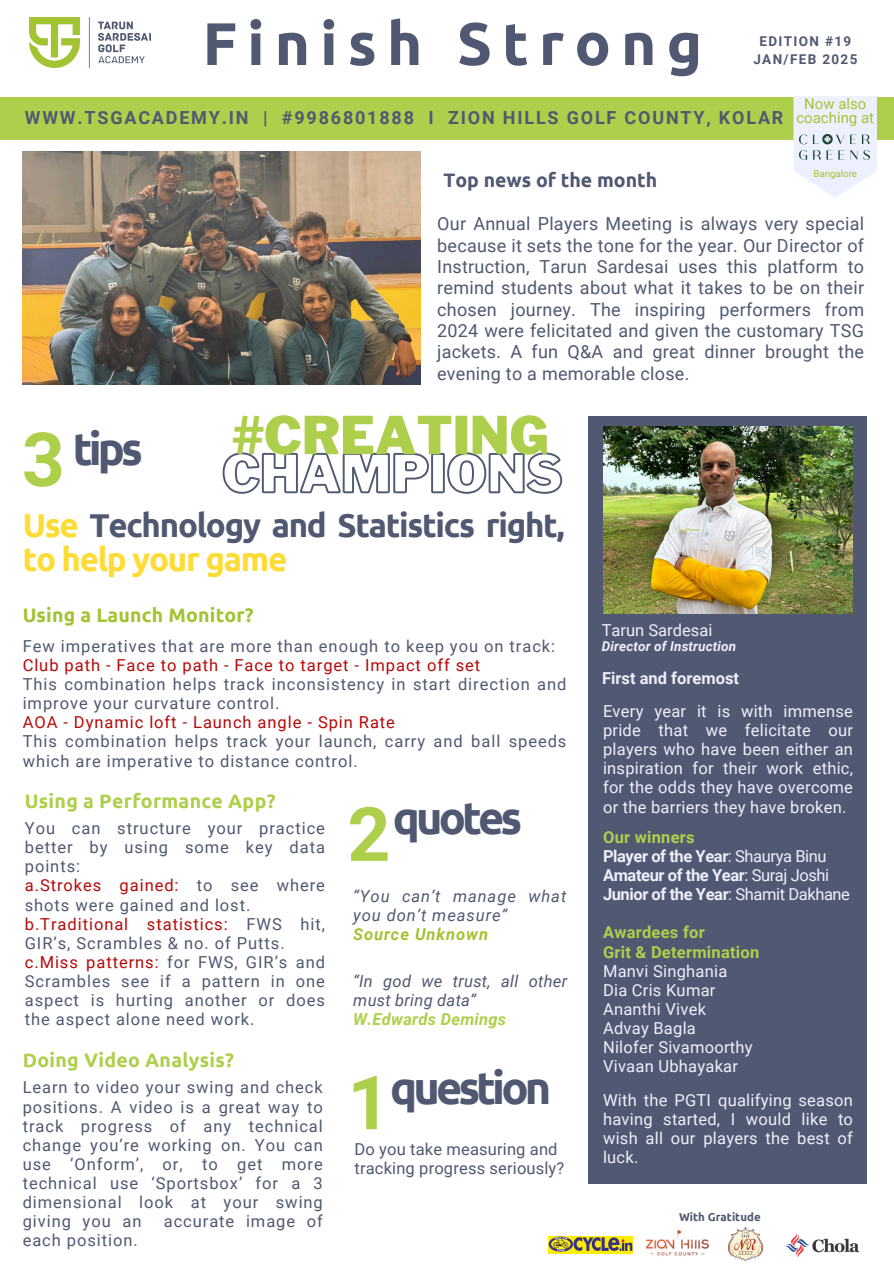
<style>
.page{position:relative;width:894px;height:1264px;background:#fff}
.page>*{position:absolute;margin:0;border:0;box-sizing:border-box;transform-origin:0 0}
.t1{font:700 75px "Roboto";color:#aecf4c}
.t2{font:700 60px "Ubuntu";letter-spacing:.17em;color:#505971}
.t3{font:900 51.75px "Libre Franklin";color:#aecf4c}
.t4{font:700 45px "Ubuntu";letter-spacing:-.09em;color:#505971}
.t5{font:700 33px/33.8px "Ubuntu";letter-spacing:-.04em;color:#505971}
.t6{font:700 19.5px "Ubuntu";letter-spacing:.015em;color:#aecf4c}
.t7{font:700 19.5px "Ubuntu";letter-spacing:.01em;color:#a3c332}
.t8{font:700 19.5px "Ubuntu";color:#505971}
.t9{font:18px/21.3px "Roboto";letter-spacing:.015em;color:#505971;text-align:justify}
.t10{font:700 18px "Roboto";letter-spacing:.1em;color:#505971}
.t11{font:16.5px/19.2px "Roboto";letter-spacing:.06em;color:#505971}
.t12{font:16.5px/19.2px "Roboto";letter-spacing:.015em;color:#edf0ff;text-align:justify}
.t13{font:700 16.5px "Roboto";letter-spacing:-.025em;color:#edf0ff}
.t14{font:16.5px "Roboto";letter-spacing:.06em;color:#b40908}
.t15{font:16.5px/19.2px "Roboto";letter-spacing:.01em;color:#505971}
.t16{font:700 16.5px "Roboto";letter-spacing:.015em;color:#aecf4c}
.t17{font:italic 16.5px/19.2px "Roboto";letter-spacing:.015em;color:#505971}
.t18{font:italic 16.5px/19.2px "Roboto";letter-spacing:.06em;color:#505971}
.t19{font:italic 700 16.5px "Roboto";letter-spacing:.015em;color:#aecf4c}
.t20{font:700 16.5px "Roboto";color:#edf0ff}
.t21{font:italic 700 16.5px "Roboto";letter-spacing:.055em;color:#a3c332}
.t22{font:15px/14.7px "Roboto";color:#a3c332;text-align:center}
.t23{font:700 13.5px "Roboto";letter-spacing:.1em;color:#505971}
.t24{font:italic 700 13.5px "Roboto";letter-spacing:.01em;color:#edf0ff}
.t25{font:700 11.4px "Ubuntu";color:#505971}
.t26{font:9.75px "Roboto";color:#a3c332}
.s1{color:#ffdb36}
.s2{color:#b40908}
.s3{font-weight:400}
</style>
<div class="page">
<img style="left:30px;top:18px;width:120px;height:49px">
<div style="left:0;top:97px;width:893px;height:43px;background:#aecf4c"></div>
<svg style="left:793px;top:96px;width:83px;height:101px"></svg>
<img style="left:798px;top:134px;width:71px;height:26px">
<img style="left:785px;top:1233px;width:75px;height:25px">
<img style="left:645px;top:1229px;width:65px;height:27px">
<img style="left:549px;top:1236px;width:83px;height:17px">
<img style="left:728px;top:1227px;width:35px;height:33px">
<img style="left:23px;top:151px;width:397px;height:233px">
<svg style="left:222px;top:452px;width:341px;height:42px"></svg>
<div style="left:588px;top:417px;width:278px;height:766px;background:#505971"></div>
<img style="left:603px;top:426px;width:249px;height:187px">
<p class="t2" style="left:202px;top:9px;width:501px">Finish Strong</p>
<p class="t23" style="left:759px;top:33px;width:93px">EDITION #19</p>
<p class="t23" style="left:753px;top:51px;width:105px">JAN/FEB 2025</p>
<p class="t10" style="left:25px;top:107px;width:759px">WWW.TSGACADEMY.IN | #9986801888 I ZION HILLS GOLF COUNTY, KOLAR</p>
<h2 class="t22" style="left:796px;top:96px;width:79px">Now also coaching at</h2>
<p class="t8" style="left:443px;top:169px;width:215px">Top news of the month</p>
<p class="t26" style="left:813px;top:168px;width:45px">Bangalore</p>
<p class="t9" style="left:437px;top:213px;width:428px">Our Annual Players Meeting is always very special because it sets the tone for the year. Our Director of Instruction, Tarun Sardesai uses this platform to remind students about what it takes to be on their chosen journey. The inspiring performers from 2024 were felicitated and given the customary TSG jackets. A fun Q&amp;A and great dinner brought the evening to a memorable close.</p>
<h6 class="t3" style="left:232px;top:404px;width:317px">#CREATING</h6>
<p class="t1" style="left:22px;top:416px;width:44px">3</p>
<p class="t4" style="left:73px;top:422px;width:72px">tips</p>
<h1 class="t5" style="left:23px;top:508px;width:543px"><span class="s1">Use</span> Technology and Statistics right, <span class="s1">to help your game</span></h1>
<p class="t7" style="left:23px;top:604px;width:233px">Using a Launch Monitor?</p>
<h3 class="t11" style="left:23px;top:636px;width:534px">Few imperatives that are more than enough to keep you on track:</h3>
<p class="t14" style="left:23px;top:655px;width:459px">Club path - Face to path - Face to target - Impact off set</p>
<h4 class="t11" style="left:23px;top:674px;width:545px">This combination helps track inconsistency in start direction and improve your curvature control.</h4>
<p class="t14" style="left:23px;top:713px;width:374px">AOA - Dynamic loft - Launch angle - Spin Rate</p>
<p class="t11" style="left:23px;top:732px;width:545px">This combination helps track your launch, carry and ball speeds which are imperative to distance control.</p>
<p class="t6" style="left:25px;top:790px;width:252px">Using a Performance App?</p>
<p class="t1" style="left:347px;top:791px;width:44px">2</p>
<p class="t4" style="left:393px;top:791px;width:131px">quotes</p>
<p class="t11" style="left:25px;top:818px;width:301px;text-align:justify">You can structure your practice better by using some key data points:</p>
<p class="t11" style="left:25px;top:876px;width:301px"><span class="s2">a.Strokes gained:</span> to see where shots were gained and lost.</p>
<p class="t11" style="left:25px;top:914px;width:301px"><span class="s2">b.Traditional statistics:</span> FWS hit,<br>GIR’s, Scrambles &amp; no. of Putts.</p>
<p class="t11" style="left:25px;top:952px;width:301px;text-align:justify"><span class="s2">c.Miss patterns:</span> for FWS, GIR’s and Scrambles see if a pattern in one aspect is hurting another or does the aspect alone need work.</p>
<p class="t6" style="left:23px;top:1049px;width:213px">Doing Video Analysis?</p>
<h5 class="t11" style="left:23px;top:1078px;width:301px;text-align:justify">Learn to video your swing and check positions. A video is a great way to track progress of any technical change you’re working on. You can use ‘Onform’, or, to get more technical use ‘Sportsbox’ for a 3 dimensional look at your swing giving you an</h5>
<p class="t18" style="left:353px;top:886px;width:214px">“You can’t manage what you don’t measure”</p>
<p class="t21" style="left:353px;top:925px;width:136px">Source Unknown</p>
<p class="t17" style="left:353px;top:971px;width:215px">“In god we trust, all other must bring data”</p>
<p class="t19" style="left:353px;top:1010px;width:154px">W.Edwards Demings</p>
<p class="t1" style="left:347px;top:1059px;width:44px">1</p>
<p class="t4" style="left:390px;top:1062px;width:162px">question</p>
<p class="t15" style="left:354px;top:1139px;width:211px">Do you take measuring and tracking progress seriously?</p>
<h5 class="t11" style="left:164px;top:1211px;width:161px">accurate image of</h5>
<h5 class="t11" style="left:23px;top:1231px;width:117px">each position.</h5>
<p class="t12" style="left:601px;top:620px;width:112px">Tarun Sardesai</p>
<p class="t24" style="left:601px;top:638px;width:136px">Director of Instruction</p>
<p class="t20" style="left:602px;top:668px;width:138px">First and foremost</p>
<p class="t12" style="left:603px;top:701px;width:251px">Every year it is with immense pride that we felicitate our players who have been either an inspiration for their work ethic, for the odds they have overcome or the barriers they have broken.</p>
<p class="t16" style="left:603px;top:827px;width:93px">Our winners</p>
<p class="t13" style="left:603px;top:846px;width:225px">Player of the Year<span class="s3">: Shaurya Binu</span></p>
<p class="t13" style="left:603px;top:865px;width:227px">Amateur of the Year<span class="s3">: Suraj Joshi</span></p>
<h4 class="t13" style="left:603px;top:884px;width:248px">Junior of the Year<span class="s3">: Shamit Dakhane</span></h4>
<p class="t16" style="left:603px;top:923px;width:103px">Awardees for</p>
<p class="t16" style="left:603px;top:942px;width:158px">Grit &amp; Determination</p>
<p class="t12" style="left:603px;top:961px;width:126px">Manvi Singhania</p>
<p class="t12" style="left:603px;top:980px;width:114px">Dia Cris Kumar</p>
<p class="t12" style="left:603px;top:999px;width:104px">Ananthi Vivek</p>
<p class="t12" style="left:603px;top:1018px;width:94px">Advay Bagla</p>
<p class="t12" style="left:603px;top:1037px;width:151px">Nilofer Sivamoorthy</p>
<p class="t12" style="left:603px;top:1057px;width:136px">Vivaan Ubhayakar</p>
<p class="t12" style="left:603px;top:1090px;width:251px">With the PGTI qualifying season having started, I would like to wish all our players the best of luck.</p>
<p class="t25" style="left:679px;top:1210px;width:83px">With Gratitude</p>
</div>
